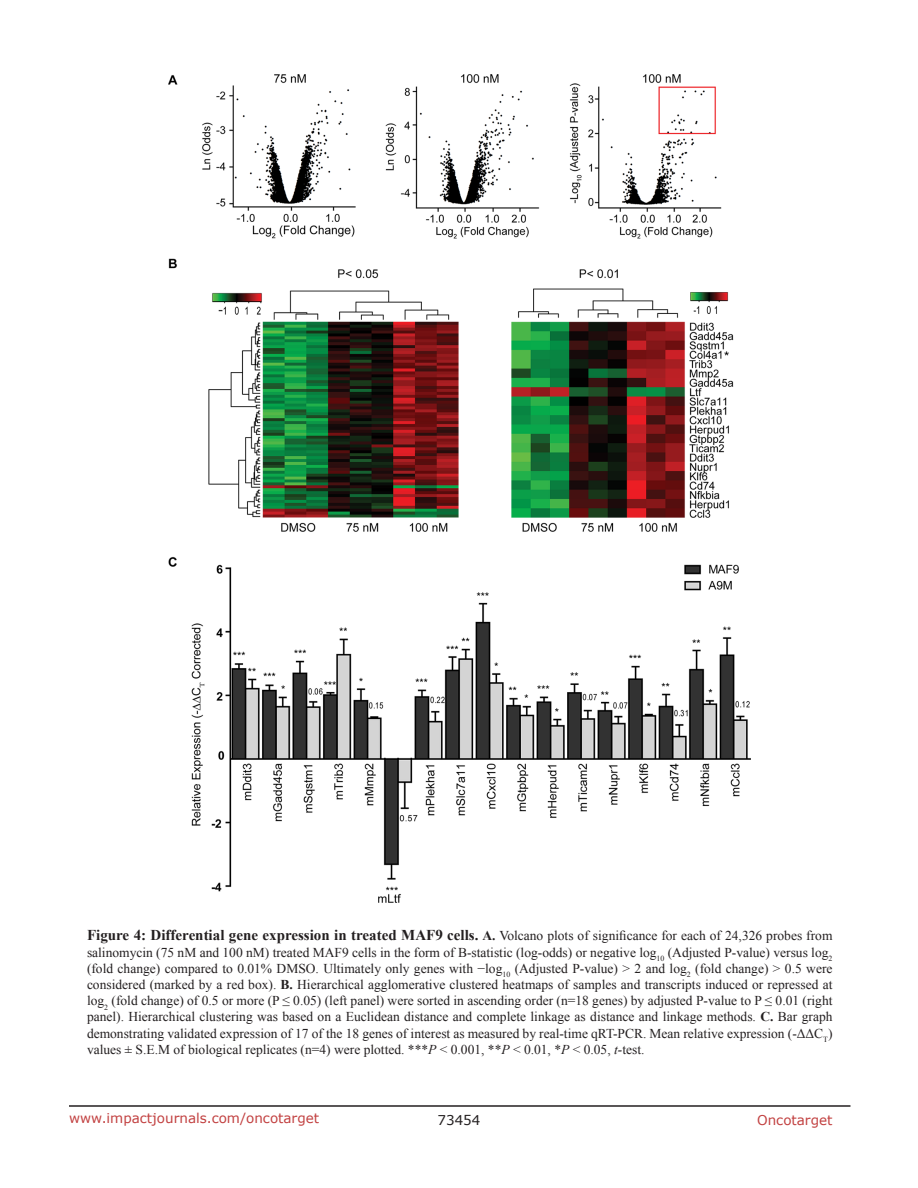
<style>
.page{position:relative;width:918px;height:1188px;background:#fff}
.page>*{position:absolute;margin:0;border:0;box-sizing:border-box;transform-origin:0 0}
.figuretext{font:700 15px "Times New Roman";color:#231f20}
.figuretext-2{font:13.5px/16.2px "Times New Roman";color:#231f20;text-align:justify}
.t1{font:13.5px "Verdana";color:#c24141}
.t2{font:13.5px "Verdana";color:#231f20}
.s1{font-size:13.5px}
.s2{font-weight:400;font-size:13.5px}
.s3{font-weight:700}
.s4{font-style:italic}
</style>
<div class="page">
<hr style="left:69px;top:1105px;width:781px;height:2px;background:#231f20">
<img style="left:169px;top:75px;width:582px;height:828px">
<p class="figuretext" style="left:87px;top:925px;width:747px">Figure 4: Differential gene expression in treated MAF9 cells. <span class="s1">A.</span> <span class="s2">Volcano plots of significance for each of 24,326 probes from</span></p>
<p class="figuretext-2" style="left:87px;top:944px;width:747px">salinomycin (75 nM and 100 nM) treated MAF9 cells in the form of B-statistic (log-odds) or negative log<sub>10</sub> (Adjusted P-value) versus log<sub>2 </sub>(fold change) compared to 0.01% DMSO. Ultimately only genes with −log<sub>10</sub> (Adjusted P-value) &gt; 2 and log<sub>2</sub> (fold change) &gt; 0.5 were considered (marked by a red box). <span class="s3">B.</span> Hierarchical agglomerative clustered heatmaps of samples and transcripts induced or repressed at log<sub>2</sub> (fold change) of 0.5 or more (P ≤ 0.05) (left panel) were sorted in ascending order (n=18 genes) by adjusted P-value to P ≤ 0.01 (right panel). Hierarchical clustering was based on a Euclidean distance and complete linkage as distance and linkage methods. <span class="s3">C.</span> Bar graph demonstrating validated expression of 17 of the 18 genes of interest as measured by real-time qRT-PCR. Mean relative expression (-ΔΔC<sub>T</sub>) values ± S.E.M of biological replicates (n=4) were plotted. ***<span class="s4">P</span> &lt; 0.001, **<span class="s4">P</span> &lt; 0.01, *<span class="s4">P</span> &lt; 0.05, <span class="s4">t-</span>test.</p>
<p class="t1" style="left:69px;top:1109px;width:252px">www.impactjournals.com/oncotarget</p>
<p class="t2" style="left:438px;top:1111px;width:44px">73454</p>
<p class="t1" style="left:757px;top:1111px;width:77px">Oncotarget</p>
</div>
